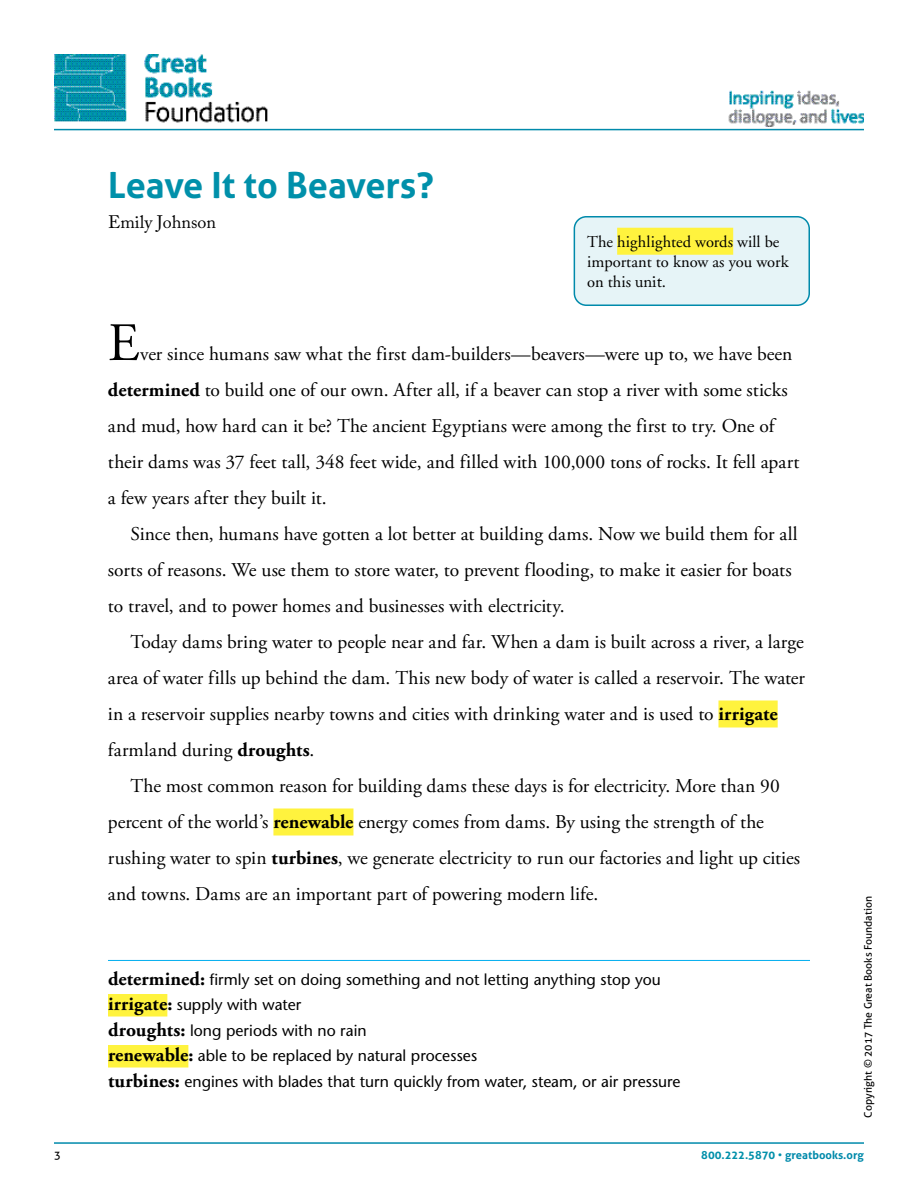
<style>
.page{position:relative;width:918px;height:1188px;background:#fff}
.page>*{position:absolute;margin:0;border:0;box-sizing:border-box;transform-origin:0 0}
.t1{font:54px "Adobe Garamond Pro";color:#000}
.t2{font:700 36px "Aller";color:#0090aa}
.t3{font:19.5px/36px "Adobe Garamond Pro";color:#000}
.t4{font:18px "Adobe Caslon Pro";color:#000}
.t5{font:16.5px/19.8px "Adobe Garamond";color:#000}
.t6{font:500 15.75px/25.5px "Stone Sans Std";color:#000}
.t7{font:700 11.25px "Aller";color:#008aab}
.t8{font:11.25px "Aller";color:#000}
.t9{font:10.5px "Aller";color:#000}
.s1{font-family:"Adobe Caslon Pro"}
.s2{font-weight:700}
.s3{font-family:"Adobe Garamond Pro";font-weight:700;font-size:19.5px}
.s4{color:#0090aa}
.s5{font-weight:400;color:#0090aa}
</style>
<div class="page">
<img style="left:55px;top:54px;width:227px;height:77px">
<hr style="left:54px;top:129px;width:810px;height:1px;background:#008aab">
<img style="left:728px;top:90px;width:136px;height:36px">
<hr style="left:54px;top:1142px;width:810px;height:2px;background:#008aab">
<div style="left:718px;top:700px;width:60px;height:28px;background:#fff33e"></div>
<div style="left:273px;top:808px;width:80px;height:28px;background:#fff33e"></div>
<div style="left:574px;top:217px;width:235px;height:88px;background:#e6f4f7;border-radius:12px"></div>
<div style="left:617px;top:228px;width:116px;height:27px;background:#fff33e"></div>
<div style="left:574px;top:216px;width:236px;height:90px;border:2px solid #008aab;border-radius:12px"></div>
<hr style="left:108px;top:960px;width:702px;height:1px;background:#00aeef">
<div style="left:108px;top:994px;width:59px;height:23px;background:#fff33e"></div>
<div style="left:108px;top:1045px;width:80px;height:23px;background:#fff33e"></div>
<h2 class="t2" style="left:108px;top:163px;width:327px">Leave It to Beavers?</h2>
<p class="t4" style="left:108px;top:211px;width:109px">Emily Johnson</p>
<p class="t5" style="left:587px;top:233px;width:203px">The highlighted words will be important to know as you work on this <span class="s1">unit.</span></p>
<h1 class="t1" style="left:108px;top:310px;width:33px">E</h1>
<p class="t3" style="left:108px;top:337px;width:693px;text-indent:32px">ver since humans saw what the first dam-builders—beavers—were up to, we have been <span class="s2">determined</span> to build one of our own. After all, if a beaver can stop a river with some sticks and mud, how hard can it be? The ancient Egyptians were among the first to try. One of their dams was 37 feet tall, 348 feet wide, and filled with 100,000 tons of rocks. It fell apart a few years after they built it.</p>
<p class="t3" style="left:108px;top:516px;width:691px;text-indent:23px">Since then, humans have gotten a lot better at building dams. Now we build them for all sorts of reasons. We use them to store water, to prevent flooding, to make it easier for boats to travel, and to power homes and businesses with electricity.</p>
<p class="t3" style="left:108px;top:624px;width:699px;text-indent:23px">Today dams bring water to people near and far. When a dam is built across a river, a large area of water fills up behind the dam. This new body of water is called a reservoir. The water in a reservoir supplies nearby towns and cities with drinking water and is used to <span class="s2">irrigate </span>farmland during <span class="s2">droughts</span>.</p>
<p class="t3" style="left:108px;top:768px;width:694px;text-indent:23px">The most common reason for building dams these days is for electricity. More than 90 percent of the world’s <span class="s2">renewable</span> energy comes from dams. By using the strength of the rushing water to spin <span class="s2">turbines</span>, we generate electricity to run our factories and light up cities and towns. Dams are an important part of powering modern life.</p>
<p class="t6" style="left:108px;top:966px;width:574px"><span class="s3">determined:</span> firmly set on doing something and not letting anything stop you <span class="s3">irrigate:</span> supply with water<br><span class="s3">droughts:</span> long periods with no rain<br><span class="s3">renewable:</span> able to be replaced by natural processes<br><span class="s3">turbines:</span> engines with blades that turn quickly from water, steam, or air pressure</p>
<p class="t9" style="left:862px;top:1118px;width:223px;rotate:-90deg">Copyright © 2017 The Great Books Foundation</p>
<p class="t8" style="left:54px;top:1148px;width:8px">3</p>
<p class="t7" style="left:701px;top:1148px;width:164px"><span class="s4">800.222.5870</span> <span class="s5">•</span> greatbooks.org</p>
</div>
